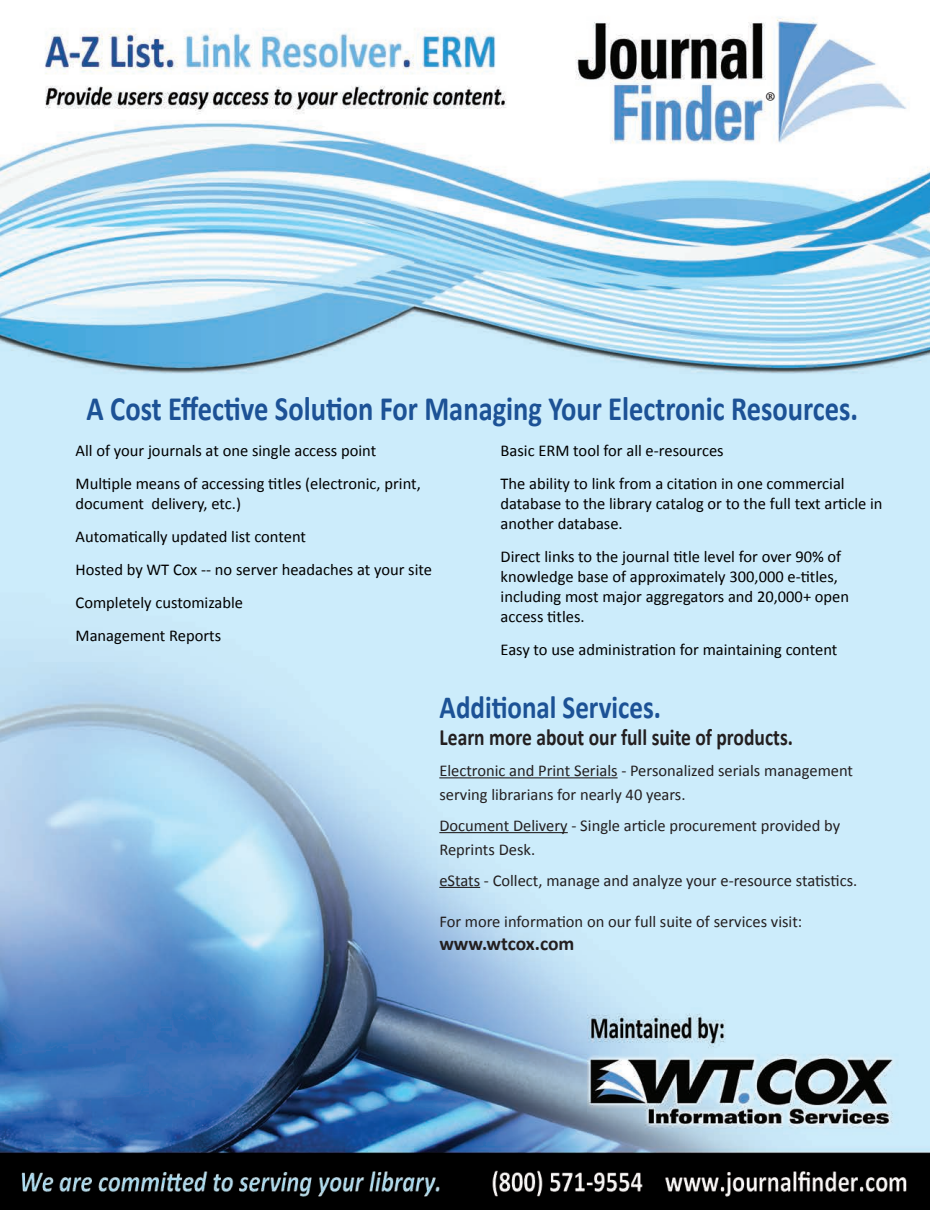
<style>
.page{position:relative;width:930px;height:1210px;background:#fff}
.page>*{position:absolute;margin:0;border:0;box-sizing:border-box;transform-origin:0 0}
.t1{font:700 34.2px "Calibri";color:#1c5296;scale:.83 1}
.t2{font:33px "Minion Pro";color:#231f20}
.t3{font:700 32.4px "Calibri";color:#1c5296;scale:.83 1}
.t4{font:700 23.4px "Calibri";color:#231f20;scale:.83 1}
.t5{font:700 19.5px "Calibri";color:#231f20}
.t6{font:16.5px/19.8px "Calibri";color:#000}
.t7{font:16.5px/24px "Calibri";color:#231f20}
</style>
<div class="page">
<img style="left:0;top:17px;width:930px;height:1193px">
<hr style="left:439px;top:777px;width:178px;height:1px;background:#231f20">
<hr style="left:439px;top:832px;width:129px;height:1px;background:#231f20">
<hr style="left:439px;top:887px;width:41px;height:1px;background:#231f20">
<p class="t2" style="left:765px;top:81px;width:12px">®</p>
<p class="t1" style="left:87px;top:387px;width:931px">A Cost Effective Solution For Managing Your Electronic Resources.</p>
<p class="t6" style="left:76px;top:441px;width:302px">All of your journals at one single access point</p>
<p class="t6" style="left:76px;top:474px;width:347px">Multiple means of accessing titles (electronic, print, document delivery, etc.)</p>
<p class="t6" style="left:76px;top:526px;width:232px">Automatically updated list content</p>
<p class="t6" style="left:76px;top:559px;width:358px">Hosted by WT Cox -- no server headaches at your site</p>
<p class="t6" style="left:76px;top:592px;width:169px">Completely customizable</p>
<p class="t6" style="left:76px;top:625px;width:147px">Management Reports</p>
<p class="t6" style="left:500px;top:441px;width:225px">Basic ERM tool for all e-resources</p>
<p class="t6" style="left:500px;top:474px;width:383px">The ability to link from a citation in one commercial database to the library catalog or to the full text article in another database.</p>
<p class="t6" style="left:500px;top:547px;width:350px">Direct links to the journal title level for over 90% of knowledge base of approximately 300,000 e-titles, including most major aggregators and 20,000+ open access titles.</p>
<p class="t6" style="left:500px;top:639px;width:338px">Easy to use administration for maintaining content</p>
<p class="t3" style="left:439px;top:686px;width:268px">Additional Services.</p>
<p class="t4" style="left:439px;top:722px;width:427px">Learn more about our full suite of products.</p>
<p class="t7" style="left:439px;top:758px;width:415px">Electronic and Print Serials - Personalized serials management serving librarians for nearly 40 years.</p>
<p class="t7" style="left:439px;top:813px;width:402px">Document Delivery - Single article procurement provided by<br>Reprints Desk.</p>
<p class="t7" style="left:439px;top:868px;width:419px">eStats - Collect, manage and analyze your e-resource statistics.</p>
<p class="t7" style="left:439px;top:909px;width:364px">For more information on our full suite of services visit:</p>
<p class="t5" style="left:439px;top:931px;width:137px">www.wtcox.com</p>
</div>
